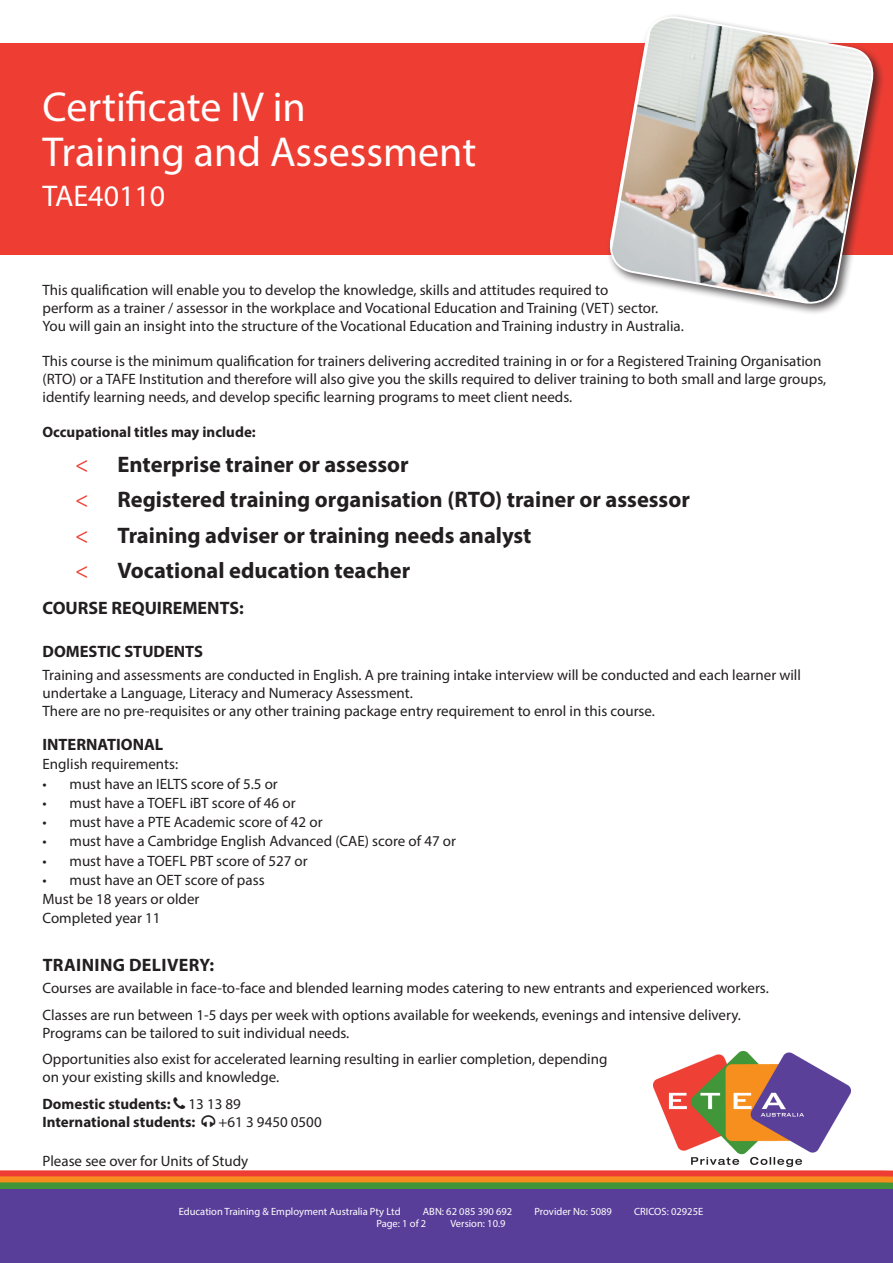
<style>
.page{position:relative;width:893px;height:1263px;background:#fff}
.page>*{position:absolute;margin:0;border:0;box-sizing:border-box;transform-origin:0 0}
.Front_Page_Header{font:42px/45px "Myriad Pro";color:#fff}
.Front_Page_SUB_Heade{font:30px "Myriad Pro";color:#fff}
.t1{font:700 22.5px "Myriad Pro";color:#231f20}
.Black_Headings{font:700 18px "Myriad Pro";color:#231f20}
.Black_Headings-2{font:700 18px "Myriad Pro";letter-spacing:.02em;color:#231f20}
.Black_Headings-3{font:700 16.5px "Myriad Pro";color:#231f20}
.Main_BODY_text{font:15px/18px "Myriad Pro";color:#231f20}
.Black_Headings-4{font:15px/18px "Myriad Pro";color:#231f20}
.Main_BODY_text-2{font:700 15px/18px "Myriad Pro";color:#231f20}
.t2{font:10.5px "Myriad Pro";color:#fff}
.s1{font-weight:400}
</style>
<div class="page">
<div style="left:0;top:43px;width:893px;height:211px;background:#ee3e34"></div>
<div style="left:606px;top:13px;width:279px;height:303px;background:#231f20;opacity:.75"></div>
<img style="left:606px;top:13px;width:271px;height:294px">
<svg style="left:0;top:1170px;width:893px;height:19px;background:#b47932"></svg>
<div style="left:0;top:1189px;width:893px;height:74px;background:#593e99"></div>
<img style="left:654px;top:1051px;width:196px;height:116px">
<p class="Front_Page_Header" style="left:43px;top:84px;width:435px">Certificate IV in<br>Training and Assessment</p>
<p class="Front_Page_SUB_Heade" style="left:43px;top:178px;width:124px">TAE40110</p>
<p class="Main_BODY_text" style="left:43px;top:281px;width:643px">This qualification will enable you to develop the knowledge, skills and attitudes required to<br>perform as a trainer / assessor in the workplace and Vocational Education and Training (VET) sector.<br>You will gain an insight into the structure of the Vocational Education and Training industry in Australia.</p>
<p class="Main_BODY_text" style="left:43px;top:352px;width:785px">This course is the minimum qualification for trainers delivering accredited training in or for a Registered Training Organisation (RTO) or a TAFE Institution and therefore will also give you the skills required to deliver training to both small and large groups, identify learning needs, and develop specific learning programs to meet client needs.</p>
<p class="Main_BODY_text-2" style="left:43px;top:422px;width:215px">Occupational titles may include:</p>
<p class="t1" style="left:118px;top:450px;width:293px">Enterprise trainer or assessor</p>
<p class="t1" style="left:118px;top:485px;width:574px">Registered training organisation (RTO) trainer or assessor</p>
<p class="t1" style="left:118px;top:521px;width:415px">Training adviser or training needs analyst</p>
<p class="t1" style="left:118px;top:556px;width:294px">Vocational education teacher</p>
<p class="Black_Headings" style="left:43px;top:596px;width:203px">COURSE REQUIREMENTS:</p>
<p class="Black_Headings-3" style="left:43px;top:641px;width:162px">DOMESTIC STUDENTS</p>
<p class="Black_Headings-4" style="left:43px;top:665px;width:760px">Training and assessments are conducted in English. A pre training intake interview will be conducted and each learner will undertake a Language, Literacy and Numeracy Assessment.</p>
<p class="Black_Headings-4" style="left:43px;top:701px;width:614px">There are no pre-requisites or any other training package entry requirement to enrol in this course.</p>
<p class="Black_Headings-3" style="left:43px;top:734px;width:122px">INTERNATIONAL</p>
<p class="Black_Headings-4" style="left:43px;top:755px;width:137px">English requirements:</p>
<p class="Main_BODY_text" style="left:43px;top:774px;width:237px">• must have an IELTS score of 5.5 or</p>
<p class="Main_BODY_text" style="left:43px;top:793px;width:255px">• must have a TOEFL iBT score of 46 or</p>
<p class="Main_BODY_text" style="left:43px;top:813px;width:282px">• must have a PTE Academic score of 42 or</p>
<p class="Main_BODY_text" style="left:43px;top:832px;width:415px">• must have a Cambridge English Advanced (CAE) score of 47 or</p>
<p class="Main_BODY_text" style="left:43px;top:851px;width:267px">• must have a TOEFL PBT score of 527 or</p>
<p class="Main_BODY_text" style="left:43px;top:870px;width:224px">• must have an OET score of pass</p>
<p class="Black_Headings-4" style="left:43px;top:890px;width:158px">Must be 18 years or older</p>
<p class="Black_Headings-4" style="left:43px;top:909px;width:120px">Completed year 11</p>
<p class="Black_Headings-2" style="left:43px;top:953px;width:173px">TRAINING DELIVERY:</p>
<p class="Main_BODY_text" style="left:43px;top:979px;width:728px">Courses are available in face-to-face and blended learning modes catering to new entrants and experienced workers.</p>
<p class="Main_BODY_text" style="left:43px;top:1005px;width:700px">Classes are run between 1-5 days per week with options available for weekends, evenings and intensive delivery.<br>Programs can be tailored to suit individual needs.</p>
<p class="Main_BODY_text" style="left:43px;top:1050px;width:566px">Opportunities also exist for accelerated learning resulting in earlier completion, depending on your existing skills and knowledge.</p>
<p class="Main_BODY_text-2" style="left:43px;top:1094px;width:200px">Domestic students: <span class="s1">13 13 89<br></span>International students:</p>
<p class="Main_BODY_text" style="left:219px;top:1112px;width:105px">+61 3 9450 0500</p>
<p class="Main_BODY_text" style="left:43px;top:1151px;width:207px">Please see over for Units of Study</p>
<p class="t2" style="left:179px;top:1205px;width:223px">Education Training &amp; Employment Australia Pty Ltd</p>
<p class="t2" style="left:423px;top:1205px;width:91px">ABN: 62 085 390 692</p>
<p class="t2" style="left:534px;top:1205px;width:79px">Provider No: 5089</p>
<p class="t2" style="left:634px;top:1205px;width:71px">CRICOS: 02925E</p>
<p class="t2" style="left:376px;top:1217px;width:51px">Page: 1 of 2</p>
<p class="t2" style="left:450px;top:1217px;width:57px">Version: 10.9</p>
</div>
